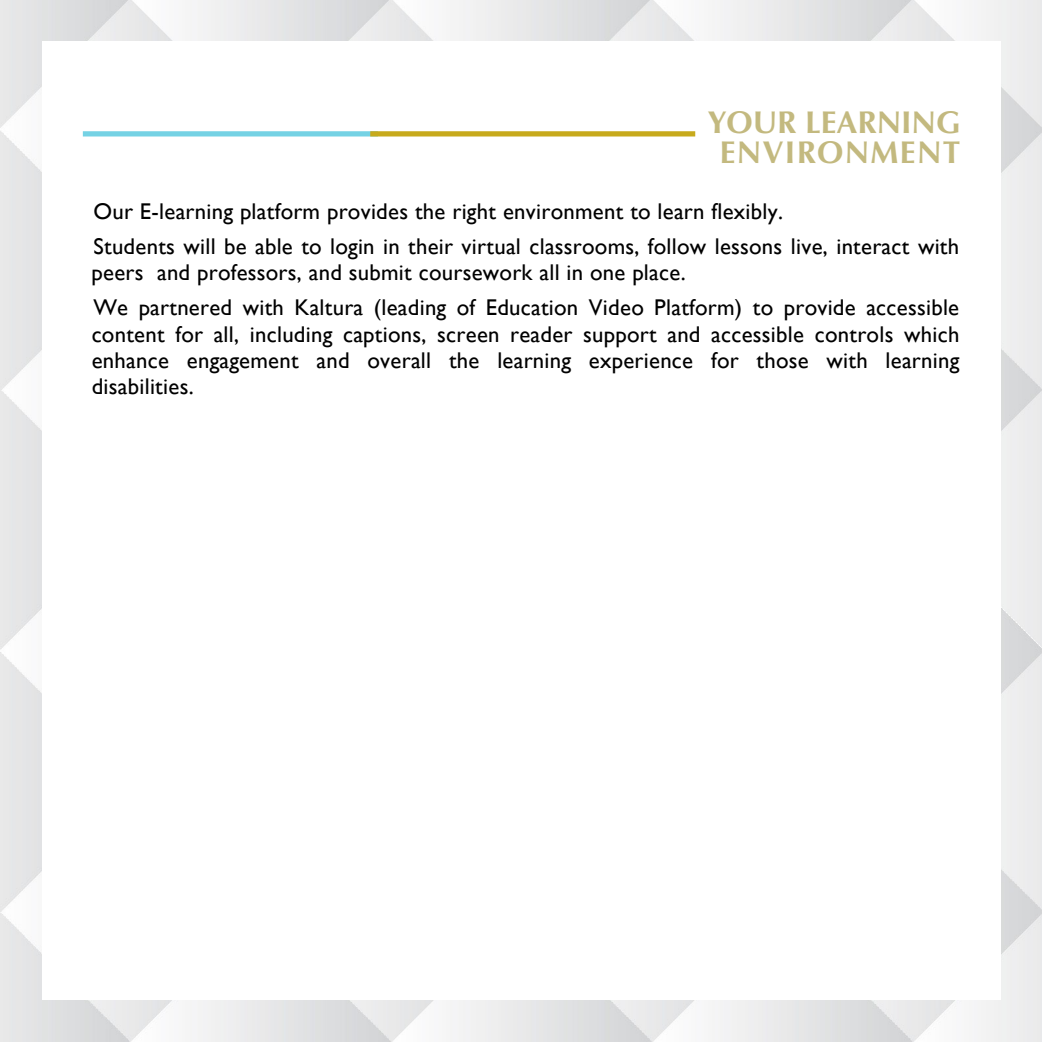
<style>
.page{position:relative;width:1042px;height:1042px;background:#fff}
.page>*{position:absolute;margin:0;border:0;box-sizing:border-box;transform-origin:0 0}
.t1{font:700 31.5px "Optima";color:#c3b97f}
.t2{font:700 31.5px "Optima";letter-spacing:.04em;color:#c3b97f}
.t3{font:22.75px/34.8px "Gill Sans";letter-spacing:.01em;color:#000}
</style>
<div class="page">
<img style="left:1px;top:0;width:1040px;height:1041px">
<div style="left:43px;top:42px;width:957px;height:958px;background:#fff"></div>
<div style="left:83px;top:131px;width:295px;height:5px;background:#75d2e4"></div>
<div style="left:370px;top:131px;width:325px;height:5px;background:#c7aa1c"></div>
<h1 class="t1" style="left:707px;top:104px;width:255px">YOUR LEARNING</h1>
<h1 class="t2" style="left:719px;top:134px;width:242px">ENVIRONMENT</h1>
<p class="t3" style="left:93px;top:194px;width:867px">Our E-learning platform provides the right environment to learn flexibly.<br>Students will be able to login in their virtual classrooms, follow lessons live, interact with</p>
<p class="t3" style="left:92px;top:255px;width:869px">peers and professors, and submit coursework all in one place.<br>We partnered with Kaltura (leading of Education Video Platform) to provide accessible</p>
<p class="t3" style="left:92px;top:320px;width:869px;line-height:26.2px;text-align:justify">content for all, including captions, screen reader support and accessible controls which enhance engagement and overall the learning experience for those with learning disabilities.</p>
</div>
